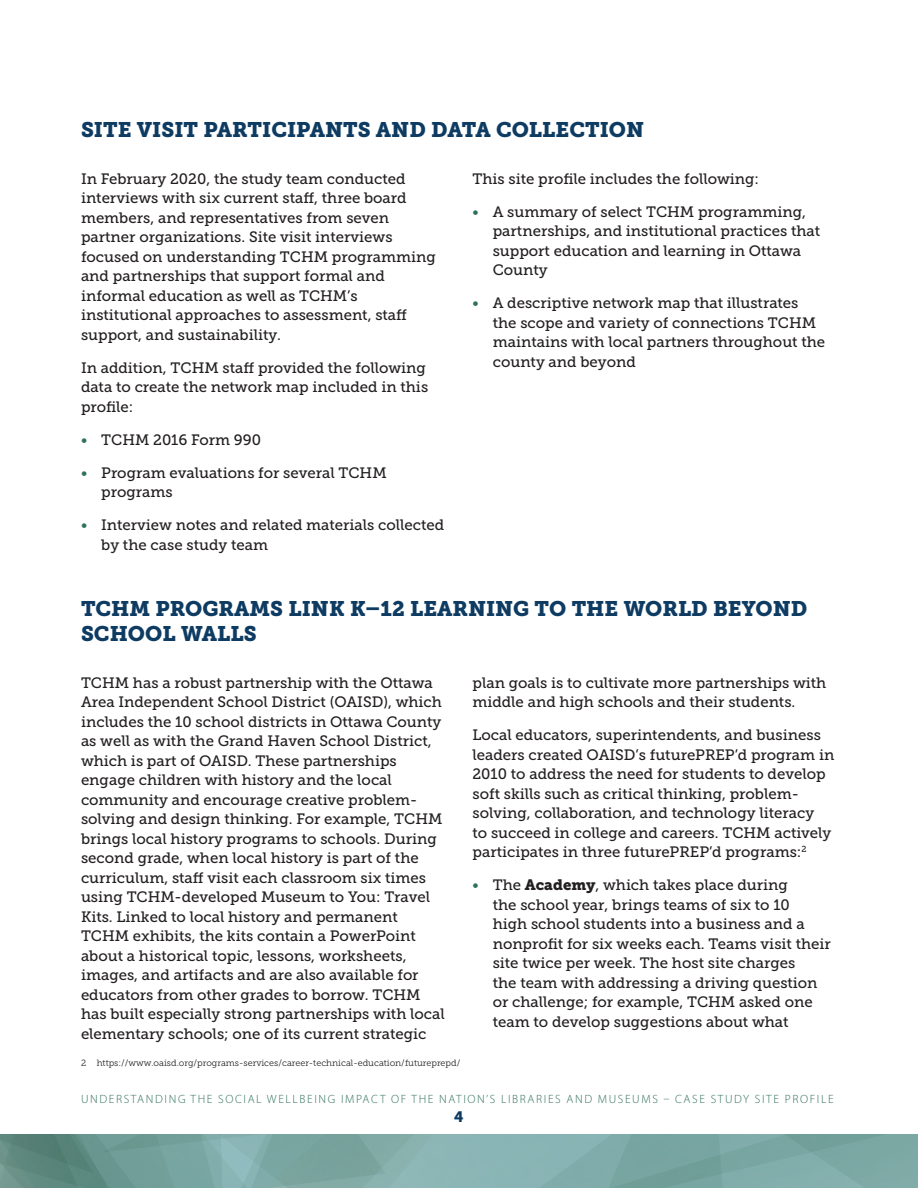
<style>
.page{position:relative;width:918px;height:1188px;background:#fff}
.page>*{position:absolute;margin:0;border:0;box-sizing:border-box;transform-origin:0 0}
.t1{font:21px/25.5px "Museo Slab 900";color:#0e3b62}
.Body_Text{font:15px/19.5px "Museo Slab 500";color:#231f20}
.t2{font:15px "Museo Slab 900";color:#0e3b62}
.t3{font:300 12px "Myriad Pro";letter-spacing:.135em;color:#31715a}
.Footnote_text{font:9px "Museo Slab 300";color:#231f20}
.s1{color:#31715a}
.s2{font-family:"Museo Slab 900"}
</style>
<div class="page">
<img style="left:0;top:1134px;width:918px;height:54px">
<h2 class="t1" style="left:81px;top:117px;width:565px">SITE VISIT PARTICIPANTS AND DATA COLLECTION</h2>
<p class="Body_Text" style="left:81px;top:169px;width:356px">In February 2020, the study team conducted interviews with six current staff, three board members, and representatives from seven partner organizations. Site visit interviews focused on understanding TCHM programming and partnerships that support formal and informal education as well as TCHM’s institutional approaches to assessment, staff support, and sustainability.</p>
<p class="Body_Text" style="left:81px;top:358px;width:349px">In addition, TCHM staff provided the following data to create the network map included in this profile:</p>
<p class="Body_Text" style="left:81px;top:430px;width:182px"><span class="s1">•</span> TCHM 2016 Form 990</p>
<p class="Body_Text" style="left:101px;top:463px;width:287px;text-indent:-20px"><span class="s1">•</span> Program evaluations for several TCHM programs</p>
<p class="Body_Text" style="left:101px;top:515px;width:345px;text-indent:-20px"><span class="s1">•</span> Interview notes and related materials collected by the case study team</p>
<p class="Body_Text" style="left:472px;top:169px;width:288px">This site profile includes the following:</p>
<p class="Body_Text" style="left:493px;top:202px;width:329px;text-indent:-20px"><span class="s1">•</span> A summary of select TCHM programming, partnerships, and institutional practices that support education and learning in Ottawa County</p>
<p class="Body_Text" style="left:493px;top:293px;width:334px;text-indent:-20px"><span class="s1">•</span> A descriptive network map that illustrates the scope and variety of connections TCHM maintains with local partners throughout the county and beyond</p>
<h2 class="t1" style="left:81px;top:596px;width:728px">TCHM PROGRAMS LINK K–12 LEARNING TO THE WORLD BEYOND<br>SCHOOL WALLS</h2>
<p class="Body_Text" style="left:81px;top:673px;width:365px">TCHM has a robust partnership with the Ottawa Area Independent School District (OAISD), which includes the 10 school districts in Ottawa County as well as with the Grand Haven School District, which is part of OAISD. These partnerships engage children with history and the local community and encourage creative problem&shy;solving and design thinking. For example, TCHM brings local history programs to schools. During second grade, when local history is part of the curriculum, staff visit each classroom six times using TCHM-developed Museum to You: Travel Kits. Linked to local history and permanent TCHM exhibits, the kits contain a PowerPoint about a historical topic, lessons, worksheets, images, and artifacts and are also available for educators from other grades to borrow. TCHM has built especially strong partnerships with local elementary schools; one of its current strategic</p>
<p class="Body_Text" style="left:472px;top:673px;width:355px">plan goals is to cultivate more partnerships with middle and high schools and their students.</p>
<p class="Body_Text" style="left:472px;top:725px;width:363px">Local educators, superintendents, and business leaders created OAISD’s futurePREP’d program in 2010 to address the need for students to develop soft skills such as critical thinking, problem&shy;solving, collaboration, and technology literacy<br>to succeed in college and careers. TCHM actively participates in three futurePREP’d programs:<sup>2</sup></p>
<p class="Body_Text" style="left:493px;top:875px;width:340px;text-indent:-20px"><span class="s1">•</span> The <span class="s2">Academy</span>, which takes place during<br>the school year, brings teams of six to 10<br>high school students into a business and a nonprofit for six weeks each. Teams visit their site twice per week. The host site charges<br>the team with addressing a driving question or challenge; for example, TCHM asked one team to develop suggestions about what</p>
<p class="Footnote_text" style="left:81px;top:1058px;width:381px">2 https://www.oaisd.org/programs-services/career-technical-education/futureprepd/</p>
<p class="t3" style="left:81px;top:1091px;width:754px">UNDERSTANDING THE SOCIAL WELLBEING IMPACT OF THE NATION’S LIBRARIES AND MUSEUMS – CASE STUDY SITE PROFILE</p>
<p class="t2" style="left:454px;top:1108px;width:11px">4</p>
</div>
